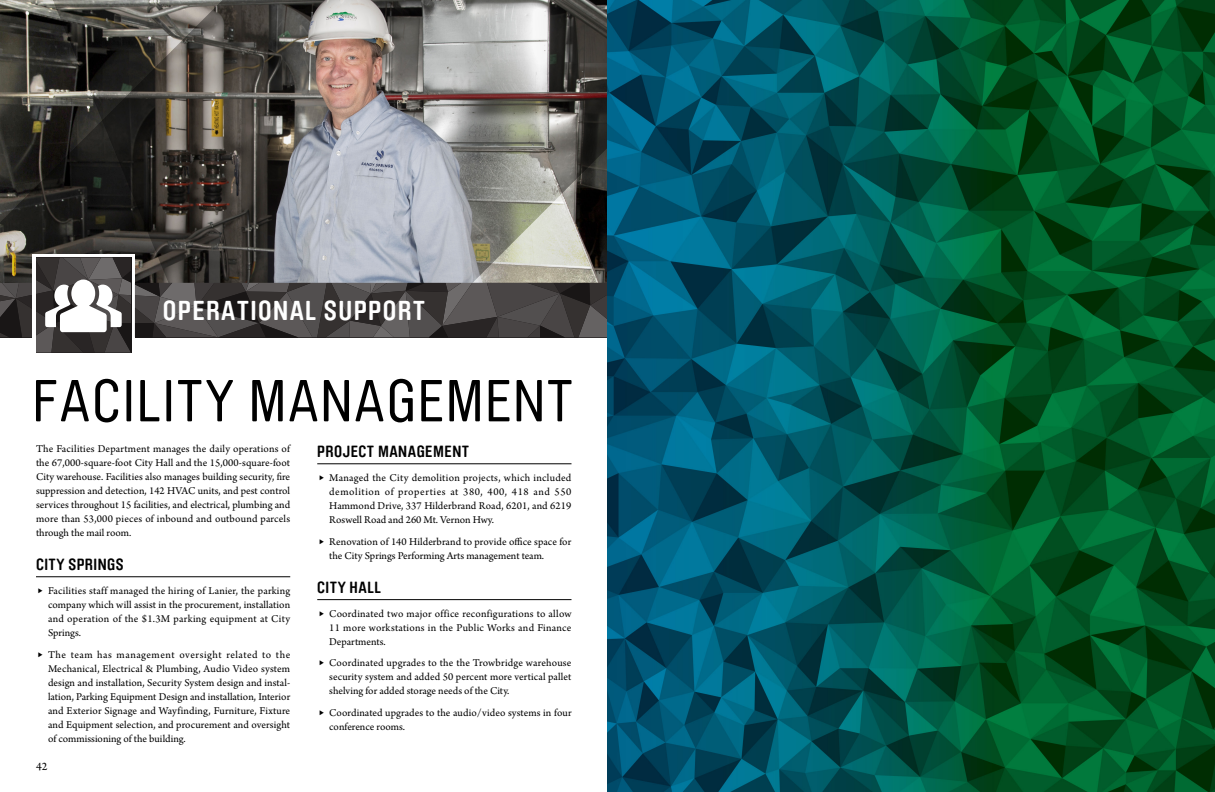
<style>
.page{position:relative;width:1215px;height:792px;background:#fff}
.page>*{position:absolute;margin:0;border:0;box-sizing:border-box;transform-origin:0 0}
.t1{font:58.3px "Brauer Neue";letter-spacing:.03em;color:#000}
.t2{font:700 27px "Brauer Neue";letter-spacing:.05em;color:#fff}
.t3{font:700 16px "Brauer Neue";letter-spacing:.03em;color:#000}
.t4{font:12px "Arno Pro";color:#000}
.t5{font:11px/14px "Arno Pro";letter-spacing:.005em;color:#000;text-align:justify}
.s1{font-size:13.8px}
</style>
<div class="page">
<img style="left:380px;top:0;width:228px;height:139px">
<svg style="left:36px;top:0;width:344px;height:601px"></svg>
<svg style="left:0;top:0;width:232px;height:139px;background:#4b4841"></svg>
<hr style="left:36px;top:576px;width:254px;height:1px;background:#000">
<hr style="left:317px;top:463px;width:255px;height:1px;background:#000">
<hr style="left:317px;top:599px;width:255px;height:1px;background:#000">
<div style="left:32px;top:254px;width:103px;height:103px;background:#fff"></div>
<svg style="left:0;top:139px;width:608px;height:214px;background:#737271"></svg>
<img style="left:608px;top:0;width:607px;height:792px">
<h2 class="t2" style="left:163px;top:295px;width:264px">OPERATIONAL SUPPORT</h2>
<h1 class="t1" style="left:33px;top:369px;width:541px">FACILITY MANAGEMENT</h1>
<p class="t5" style="left:36px;top:442px;width:256px">The Facilities Department manages the daily operations of the 67,000-square-foot City Hall and the 15,000-square-foot City warehouse. Facilities also manages building security, fire suppression and detection, 142 HVAC units, and pest control services throughout 15 facilities, and electrical, plumbing and more than 53,000 pieces of inbound and outbound parcels through the mail room.</p>
<h3 class="t3" style="left:36px;top:555px;width:89px">CITY SPRINGS</h3>
<p class="t5" style="left:48px;top:585px;width:244px;text-indent:-10px"><span class="s1">▶</span> Facilities staff managed the hiring of Lanier, the parking company which will assist in the procurement, installation and operation of the $1.3M parking equipment at City Springs.</p>
<p class="t5" style="left:48px;top:648px;width:244px;text-indent:-10px"><span class="s1">▶</span> The team has management oversight related to the Mechanical, Electrical &amp; Plumbing, Audio Video system design and installation, Security System design and instal&shy;lation, Parking Equipment Design and installation, Interior and Exterior Signage and Wayfinding, Furniture, Fixture and Equipment selection, and procurement and oversight of commissioning of the building.</p>
<p class="t4" style="left:36px;top:760px;width:13px">42</p>
<h3 class="t3" style="left:317px;top:442px;width:153px">PROJECT MANAGEMENT</h3>
<p class="t5" style="left:329px;top:472px;width:244px;text-indent:-10px"><span class="s1">▶</span> Managed the City demolition projects, which included demolition of properties at 380, 400, 418 and 550<br>Hammond Drive, 337 Hilderbrand Road, 6201, and 6219<br>Roswell Road and 260 Mt. Vernon Hwy.</p>
<p class="t5" style="left:329px;top:535px;width:244px;text-indent:-10px"><span class="s1">▶</span> Renovation of 140 Hilderbrand to provide office space for the City Springs Performing Arts management team.</p>
<h3 class="t3" style="left:317px;top:578px;width:65px">CITY HALL</h3>
<p class="t5" style="left:329px;top:608px;width:244px;text-indent:-10px"><span class="s1">▶</span> Coordinated two major office reconfigurations to allow 11 more workstations in the Public Works and Finance Departments.</p>
<p class="t5" style="left:329px;top:657px;width:244px;text-indent:-10px"><span class="s1">▶</span> Coordinated upgrades to the the Trowbridge warehouse security system and added 50 percent more vertical pallet shelving for added storage needs of the City.</p>
<p class="t5" style="left:329px;top:706px;width:244px;text-indent:-10px"><span class="s1">▶</span> Coordinated upgrades to the audio/video systems in four conference rooms.</p>
</div>
